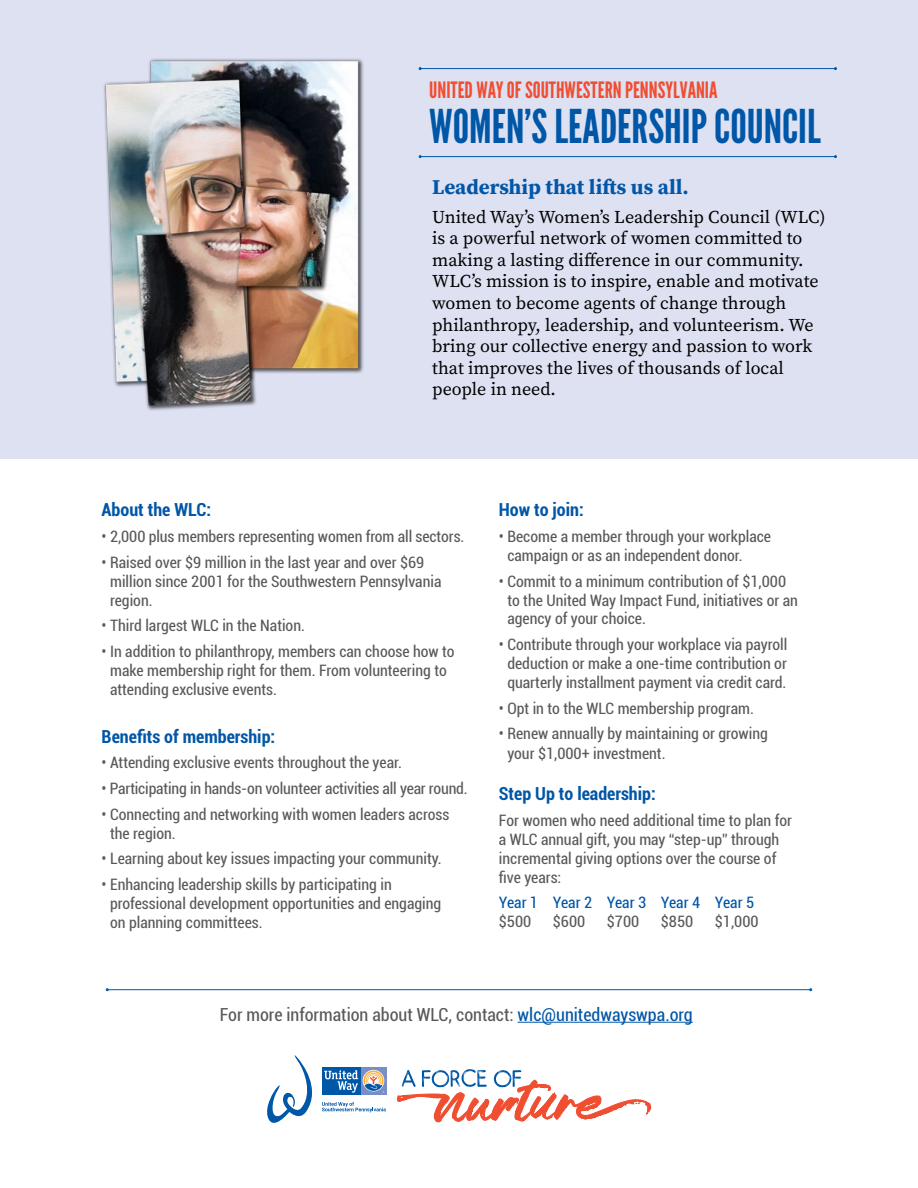
<style>
.page{position:relative;width:918px;height:1188px;background:#fff}
.page>*{position:absolute;margin:0;border:0;box-sizing:border-box;transform-origin:0 0}
.t1{font:46.5px "League Gothic";color:#0056a7}
.t2{font:22.5px "League Gothic";color:#f04e31}
.t3{font:700 21px "Source Serif Pro";color:#0056a7}
.t4{font:18px/21.6px "Source Serif Pro";color:#000}
.t5{font:700 condensed 18px "Roboto";color:#0056a7}
.t6{font:condensed 18px "Roboto";color:#58595b}
.t7{font:condensed 15.75px/18.9px "Roboto";color:#58595b}
.t8{font:condensed 15.75px "Roboto";color:#0056a7}
.s1{color:#0056a7}
</style>
<div class="page">
<div style="left:0;top:0;width:918px;height:459px;background:#dee1f2"></div>
<img style="left:103px;top:58px;width:261px;height:353px">
<hr style="left:107px;top:989px;width:704px;height:1px;background:#0056a7">
<svg style="left:397px;top:1069px;width:254px;height:53px"></svg>
<svg style="left:267px;top:1055px;width:120px;height:68px"></svg>
<hr style="left:518px;top:1022px;width:175px;height:1px;background:#0056a7">
<hr style="left:420px;top:68px;width:415px;height:1px;background:#0056a7">
<hr style="left:420px;top:156px;width:415px;height:1px;background:#0056a7">
<h2 class="t2" style="left:429px;top:76px;width:290px">UNITED WAY OF SOUTHWESTERN PENNSYLVANIA</h2>
<h1 class="t1" style="left:429px;top:98px;width:393px">WOMEN’S LEADERSHIP COUNCIL</h1>
<h3 class="t3" style="left:432px;top:173px;width:258px">Leadership that lifts us all.</h3>
<p class="t4" style="left:432px;top:206px;width:395px">United Way’s Women’s Leadership Council (WLC) is a powerful network of women committed to making a lasting difference in our community.<br>WLC’s mission is to inspire, enable and motivate women to become agents of change through philanthropy, leadership, and volunteerism. We bring our collective energy and passion to work that improves the lives of thousands of local people in need.</p>
<p class="t5" style="left:102px;top:497px;width:111px">About the WLC:</p>
<p class="t7" style="left:102px;top:526px;width:364px">• 2,000 plus members representing women from all sectors.</p>
<p class="t7" style="left:110px;top:552px;width:333px;text-indent:-8px">• Raised over $9 million in the last year and over $69 million since 2001 for the Southwestern Pennsylvania region.</p>
<p class="t7" style="left:102px;top:616px;width:205px">• Third largest WLC in the Nation.</p>
<p class="t7" style="left:110px;top:641px;width:346px;text-indent:-8px">• In addition to philanthropy, members can choose how to make membership right for them. From volunteering to attending exclusive events.</p>
<p class="t5" style="left:102px;top:724px;width:175px">Benefits of membership:</p>
<p class="t7" style="left:102px;top:753px;width:302px">• Attending exclusive events throughout the year.</p>
<p class="t7" style="left:102px;top:778px;width:368px">• Participating in hands-on volunteer activities all year round.</p>
<p class="t7" style="left:110px;top:804px;width:341px;text-indent:-8px">• Connecting and networking with women leaders across the region.</p>
<p class="t7" style="left:102px;top:849px;width:342px">• Learning about key issues impacting your community.</p>
<p class="t7" style="left:110px;top:874px;width:333px;text-indent:-8px">• Enhancing leadership skills by participating in professional development opportunities and engaging on planning committees.</p>
<p class="t5" style="left:499px;top:497px;width:86px">How to join:</p>
<p class="t7" style="left:507px;top:526px;width:265px;text-indent:-8px">• Become a member through your workplace campaign or as an independent donor.</p>
<p class="t7" style="left:507px;top:571px;width:292px;text-indent:-8px">• Commit to a minimum contribution of $1,000 to the United Way Impact Fund, initiatives or an agency of your choice.</p>
<p class="t7" style="left:499px;top:634px;width:290px;text-align:center">• Contribute through your workplace via payroll deduction or make a one-time contribution or quarterly installment payment via credit card.</p>
<p class="t7" style="left:499px;top:698px;width:256px">• Opt in to the WLC membership program.</p>
<p class="t7" style="left:507px;top:723px;width:262px;line-height:19.8px;text-indent:-8px">• Renew annually by maintaining or growing your $1,000+ investment.</p>
<p class="t5" style="left:499px;top:781px;width:158px">Step Up to leadership:</p>
<p class="t7" style="left:499px;top:810px;width:295px">For women who need additional time to plan for a WLC annual gift, you may “step-up” through incremental giving options over the course of five years:</p>
<p class="t8" style="left:499px;top:892px;width:257px">Year 1 Year 2 Year 3 Year 4 Year 5</p>
<p class="t7" style="left:499px;top:912px;width:34px">$500</p>
<p class="t7" style="left:553px;top:912px;width:34px">$600</p>
<p class="t7" style="left:607px;top:912px;width:34px">$700</p>
<p class="t7" style="left:661px;top:912px;width:34px">$850</p>
<p class="t7" style="left:715px;top:912px;width:45px">$1,000</p>
<p class="t6" style="left:220px;top:1002px;width:475px">For more information about WLC, contact: <span class="s1">wlc@unitedwayswpa.org</span></p>
</div>
